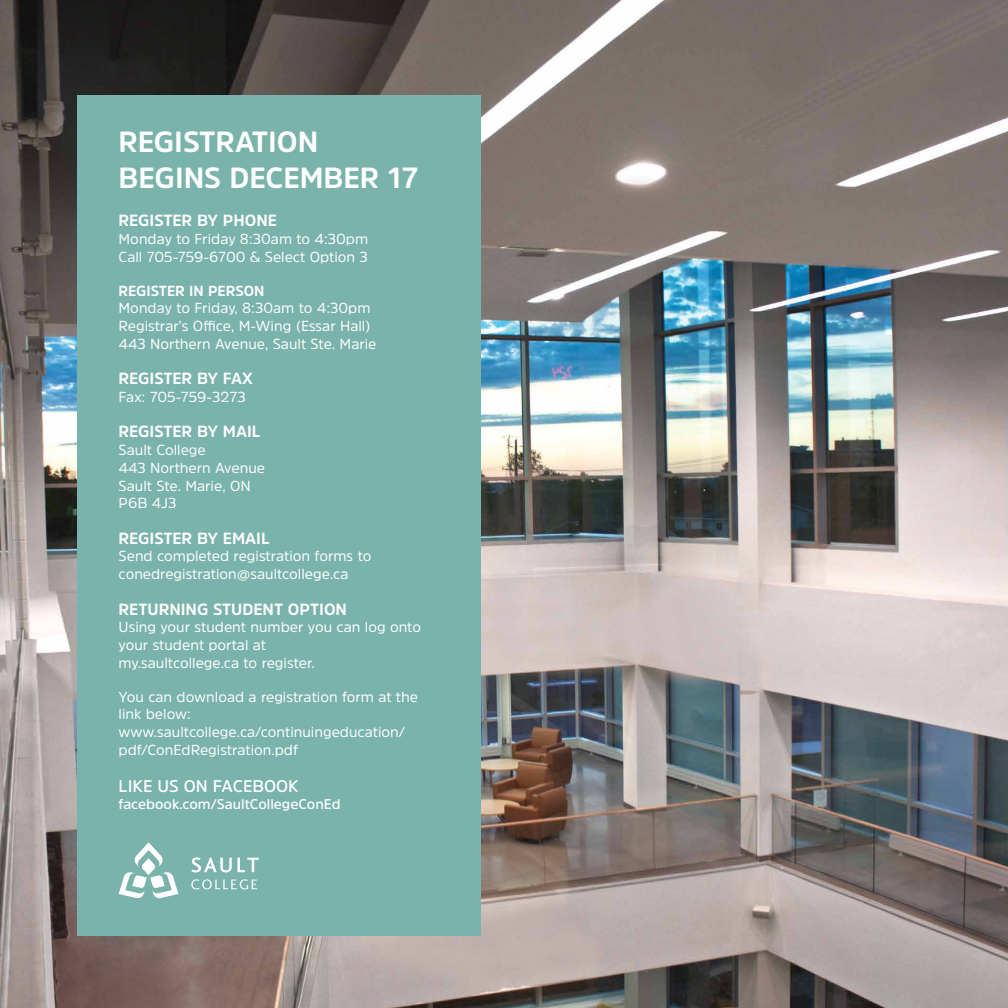
<style>
.page{position:relative;width:1008px;height:1008px;background:#fff}
.page>*{position:absolute;margin:0;border:0;box-sizing:border-box;transform-origin:0 0}
.t1{font:700 29px/35.4px "Amsi Pro";color:#fff}
.t2{font:600 16.8px "Amsi Pro";color:#fff}
.t3{font:700 16.2px "Amsi Pro";color:#fff}
.t4{font:14.6px/17.8px "Amsi Pro";color:#fff}
.t5{font:700 14.6px "Amsi Pro";color:#fff}
.t6{font:600 14px "Amsi Pro";color:#fff}
</style>
<div class="page">
<img style="left:0;top:0;width:1008px;height:1008px">
<div style="left:78px;top:95px;width:403px;height:841px;background:#7ab3ab"></div>
<svg style="left:191px;top:857px;width:68px;height:15px"></svg>
<svg style="left:191px;top:879px;width:66px;height:10px"></svg>
<svg style="left:119px;top:842px;width:59px;height:56px"></svg>
<h1 class="t1" style="left:119px;top:124px;width:301px">REGISTRATION<br>BEGINS DECEMBER 17</h1>
<p class="t3" style="left:119px;top:209px;width:160px">REGISTER BY PHONE</p>
<p class="t4" style="left:119px;top:230px;width:251px">Monday to Friday 8:30am to 4:30pm<br>Call 705-759-6700 &amp; Select Option 3</p>
<p class="t5" style="left:119px;top:280px;width:147px">REGISTER IN PERSON</p>
<p class="t4" style="left:119px;top:299px;width:259px">Monday to Friday, 8:30am to 4:30pm<br>Registrar’s Office, M-Wing (Essar Hall)<br>443 Northern Avenue, Sault Ste. Marie</p>
<p class="t3" style="left:119px;top:367px;width:136px">REGISTER BY FAX</p>
<p class="t4" style="left:119px;top:388px;width:129px">Fax: 705-759-3273</p>
<p class="t3" style="left:119px;top:421px;width:144px">REGISTER BY MAIL</p>
<p class="t4" style="left:119px;top:441px;width:148px">Sault College<br>443 Northern Avenue<br>Sault Ste. Marie, ON<br>P6B 4J3</p>
<p class="t3" style="left:119px;top:527px;width:153px">REGISTER BY EMAIL</p>
<p class="t4" style="left:119px;top:547px;width:254px">Send completed registration forms to conedregistration@saultcollege.ca</p>
<p class="t3" style="left:119px;top:598px;width:230px">RETURNING STUDENT OPTION</p>
<p class="t4" style="left:119px;top:618px;width:304px">Using your student number you can log onto your student portal at<br>my.saultcollege.ca to register.</p>
<p class="t4" style="left:119px;top:687px;width:301px">You can download a registration form at the link below: www.saultcollege.ca/continuingeducation/ pdf/ConEdRegistration.pdf</p>
<p class="t2" style="left:119px;top:775px;width:182px">LIKE US ON FACEBOOK</p>
<p class="t6" style="left:119px;top:794px;width:224px">facebook.com/SaultCollegeConEd</p>
</div>
